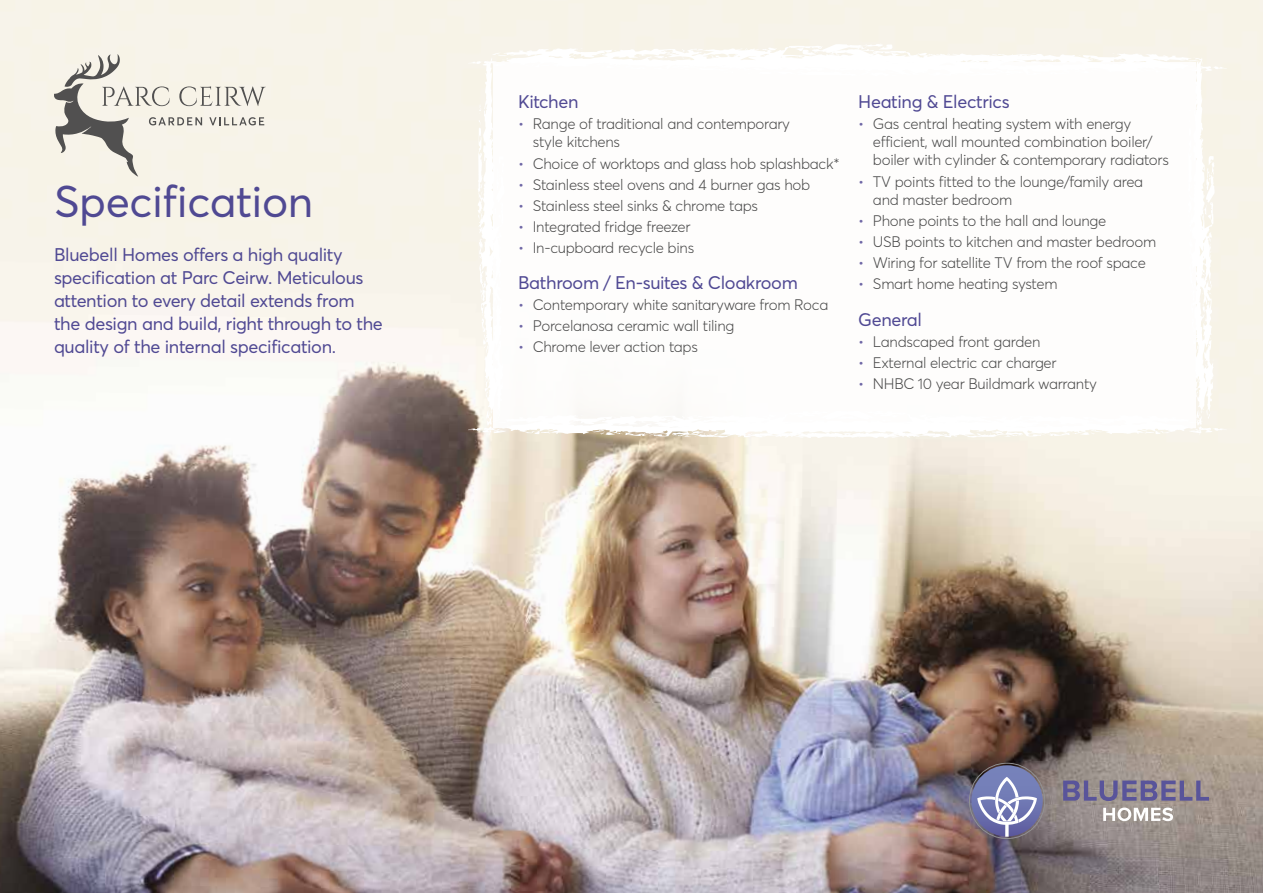
<style>
.page{position:relative;width:1263px;height:893px;background:#fff}
.page>*{position:absolute;margin:0;border:0;box-sizing:border-box;transform-origin:0 0}
.t1{font:43.95px "Averta";letter-spacing:-.01em;color:#504993}
.t2{font:18.15px/23px "Averta";letter-spacing:-.02em;color:#504993}
.t3{font:18px "Averta";letter-spacing:-.02em;color:#504993}
.t4{font:300 15px/18px "Averta";letter-spacing:-.02em;color:#484848}
.s1{color:#7068a6}
</style>
<div class="page">
<img style="left:0;top:0;width:1263px;height:893px">
<svg style="left:468px;top:43px;width:759px;height:396px"></svg>
<svg style="left:54px;top:54px;width:212px;height:123px;background:#e0ddd3"></svg>
<svg style="left:1063px;top:781px;width:146px;height:20px;background:#7e7693"></svg>
<svg style="left:1103px;top:807px;width:70px;height:14px"></svg>
<svg style="left:969px;top:763px;width:76px;height:76px;background:#8182a3"></svg>
<h1 class="t1" style="left:54px;top:174px;width:261px">Specification</h1>
<p class="t2" style="left:54px;top:243px;width:330px">Bluebell Homes offers a high quality specification at Parc Ceirw. Meticulous attention to every detail extends from the design and build, right through to the quality of the internal specification.</p>
<p class="t3" style="left:518px;top:91px;width:62px">Kitchen</p>
<p class="t4" style="left:533px;top:115px;width:259px;text-indent:-15px"><span class="s1">•</span> Range of traditional and contemporary style kitchens</p>
<p class="t4" style="left:518px;top:154px;width:323px"><span class="s1">•</span> Choice of worktops and glass hob splashback*</p>
<p class="t4" style="left:518px;top:175px;width:294px"><span class="s1">•</span> Stainless steel ovens and 4 burner gas hob</p>
<p class="t4" style="left:518px;top:197px;width:241px"><span class="s1">•</span> Stainless steel sinks &amp; chrome taps</p>
<p class="t4" style="left:518px;top:218px;width:174px"><span class="s1">•</span> Integrated fridge freezer</p>
<p class="t4" style="left:518px;top:239px;width:178px"><span class="s1">•</span> In-cupboard recycle bins</p>
<p class="t3" style="left:518px;top:271px;width:281px">Bathroom / En-suites &amp; Cloakroom</p>
<p class="t4" style="left:518px;top:295px;width:312px"><span class="s1">•</span> Contemporary white sanitaryware from Roca</p>
<p class="t4" style="left:518px;top:317px;width:218px"><span class="s1">•</span> Porcelanosa ceramic wall tiling</p>
<p class="t4" style="left:518px;top:338px;width:181px"><span class="s1">•</span> Chrome lever action taps</p>
<p class="t3" style="left:858px;top:91px;width:153px">Heating &amp; Electrics</p>
<p class="t4" style="left:873px;top:115px;width:297px;text-indent:-15px"><span class="s1">•</span> Gas central heating system with energy efficient, wall mounted combination boiler/ boiler with cylinder &amp; contemporary radiators</p>
<p class="t4" style="left:873px;top:172px;width:272px;text-indent:-15px"><span class="s1">•</span> TV points fitted to the lounge/family area and master bedroom</p>
<p class="t4" style="left:858px;top:212px;width:250px"><span class="s1">•</span> Phone points to the hall and lounge</p>
<p class="t4" style="left:858px;top:233px;width:299px"><span class="s1">•</span> USB points to kitchen and master bedroom</p>
<p class="t4" style="left:858px;top:254px;width:289px"><span class="s1">•</span> Wiring for satellite TV from the roof space</p>
<p class="t4" style="left:858px;top:275px;width:201px"><span class="s1">•</span> Smart home heating system</p>
<p class="t3" style="left:858px;top:308px;width:65px">General</p>
<p class="t4" style="left:858px;top:332px;width:184px"><span class="s1">•</span> Landscaped front garden</p>
<p class="t4" style="left:858px;top:354px;width:200px"><span class="s1">•</span> External electric car charger</p>
<p class="t4" style="left:858px;top:375px;width:240px"><span class="s1">•</span> NHBC 10 year Buildmark warranty</p>
</div>
